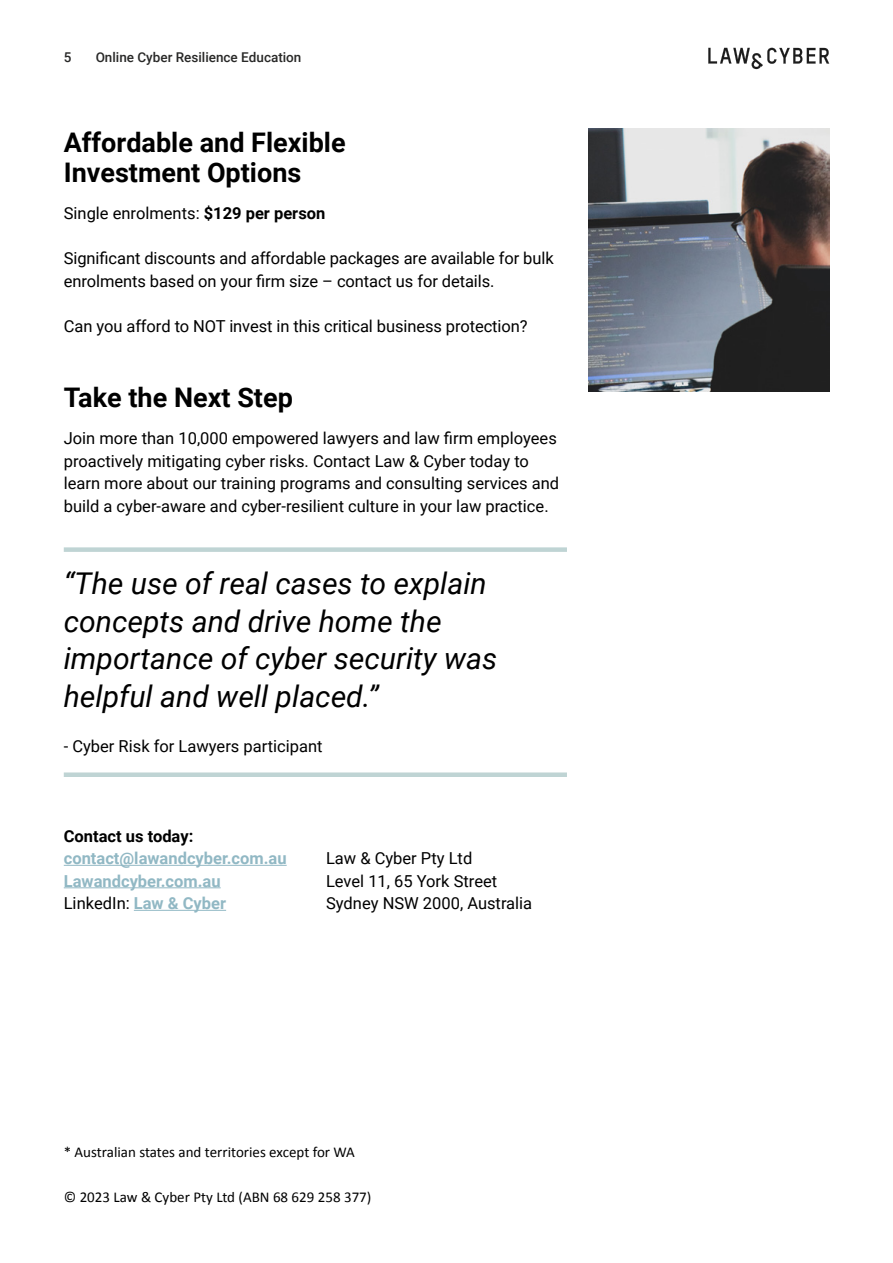
<style>
.page{position:relative;width:893px;height:1263px;background:#fff}
.page>*{position:absolute;margin:0;border:0;box-sizing:border-box;transform-origin:0 0}
.t1{font:italic 30px/37.5px "Roboto";color:#000}
.t2{font:700 27px/30px "Roboto";color:#000}
.t3{font:16.5px/22.5px "Roboto";color:#000}
.t4{font:700 16.5px/22.5px "Roboto";color:#91b8c4}
.t5{font:700 16.5px "Roboto";color:#000}
.t6{font:15px "Calibri";color:#000}
.t7{font:500 13.5px "Roboto";color:#282827}
.s1{font-weight:700}
.s2{font-weight:400;color:#000}
</style>
<div class="page">
<svg style="left:708px;top:48px;width:121px;height:21px"></svg>
<hr style="left:64px;top:865px;width:223px;height:1px;background:#91b8c4">
<hr style="left:64px;top:887px;width:157px;height:1px;background:#91b8c4">
<hr style="left:134px;top:910px;width:92px;height:1px;background:#91b8c4">
<div style="left:64px;top:547px;width:503px;height:5px;background:#bfd4d4"></div>
<div style="left:64px;top:772px;width:503px;height:5px;background:#bfd4d4"></div>
<img style="left:588px;top:128px;width:241px;height:264px">
<p class="t7" style="left:64px;top:47px;width:9px">5</p>
<p class="t7" style="left:96px;top:47px;width:207px">Online Cyber Resilience Education</p>
<h2 class="t2" style="left:64px;top:126px;width:283px">Affordable and Flexible<br>Investment Options</h2>
<p class="t3" style="left:64px;top:201px;width:263px">Single enrolments: <span class="s1">$129 per person</span></p>
<p class="t3" style="left:64px;top:246px;width:491px">Significant discounts and affordable packages are available for bulk enrolments based on your firm size – contact us for details.</p>
<p class="t3" style="left:64px;top:314px;width:465px">Can you afford to NOT invest in this critical business protection?</p>
<h2 class="t2" style="left:64px;top:381px;width:231px">Take the Next Step</h2>
<p class="t3" style="left:64px;top:426px;width:497px">Join more than 10,000 empowered lawyers and law firm employees proactively mitigating cyber risks. Contact Law &amp; Cyber today to learn more about our training programs and consulting services and build a cyber-aware and cyber-resilient culture in your law practice.</p>
<h1 class="t1" style="left:64px;top:563px;width:435px">“The use of real cases to explain concepts and drive home the importance of cyber security was helpful and well placed.”</h1>
<p class="t3" style="left:64px;top:734px;width:260px">- Cyber Risk for Lawyers participant</p>
<p class="t5" style="left:64px;top:824px;width:131px">Contact us today:</p>
<p class="t4" style="left:64px;top:846px;width:224px">contact@lawandcyber.com.au<br>Lawandcyber.com.au<br><span class="s2">LinkedIn:</span> Law &amp; Cyber</p>
<p class="t3" style="left:326px;top:846px;width:208px">Law &amp; Cyber Pty Ltd<br>Level 11, 65 York Street<br>Sydney NSW 2000, Australia</p>
<p class="t6" style="left:64px;top:1141px;width:293px">* Australian states and territories except for WA</p>
<p class="t6" style="left:64px;top:1186px;width:309px">© 2023 Law &amp; Cyber Pty Ltd (ABN 68 629 258 377)</p>
</div>
